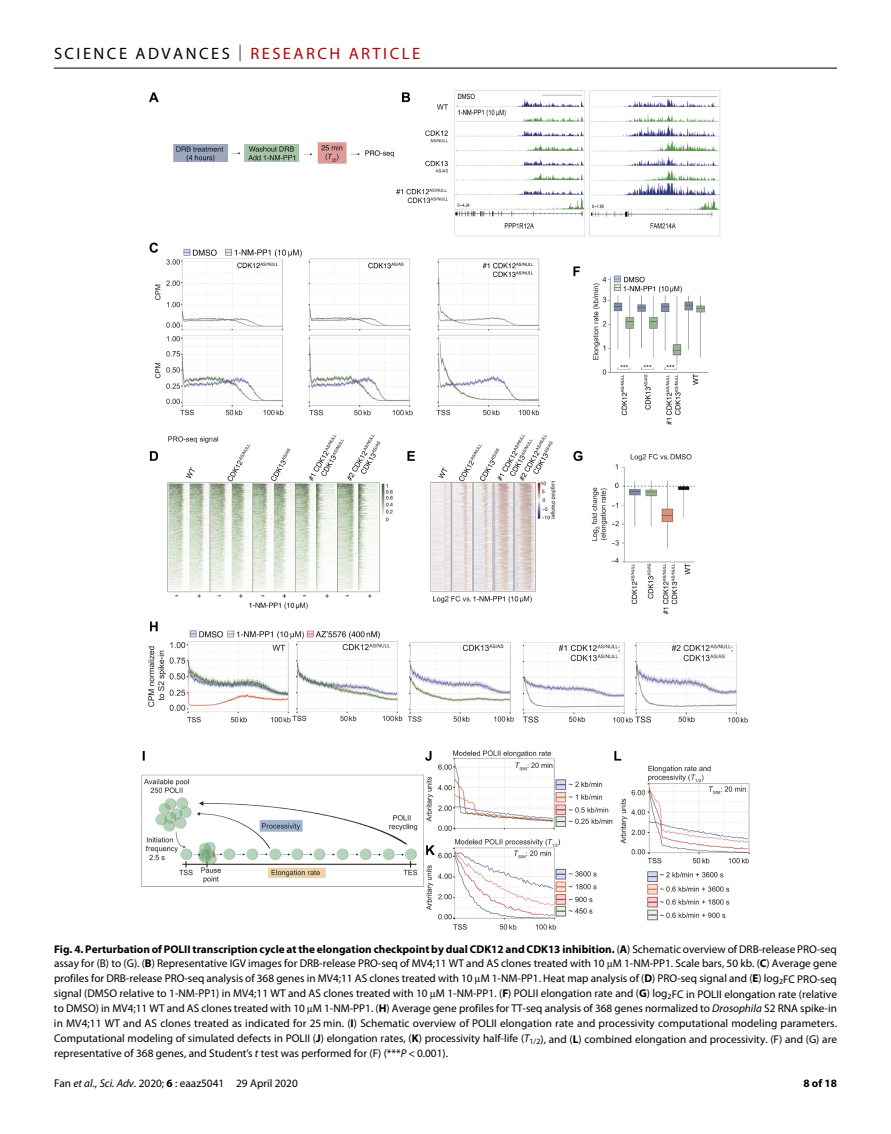
<style>
.page{position:relative;width:891px;height:1134px;background:#fff}
.page>*{position:absolute;margin:0;border:0;box-sizing:border-box;transform-origin:0 0}
.t1{font:16.5px "Myriad Pro";letter-spacing:.15em;color:#000}
.t2{font:11.25px/15px "Myriad Pro";color:#000;text-align:justify}
.t3{font:700 11.25px "Myriad Pro";color:#000}
.s1{font-weight:300}
.s2{color:#b10508}
.s3{font-weight:700}
.s4{font-style:italic}
</style>
<div class="page">
<hr style="left:54px;top:68px;width:783px;height:1px;background:#000">
<img style="left:142px;top:90px;width:607px;height:839px">
<h1 class="t1" style="left:54px;top:40px;width:368px">SCIENCE ADVANCES <span class="s1">|</span> <span class="s2">RESEARCH ARTICLE</span></h1>
<p class="t2" style="left:54px;top:941px;width:785px"><span class="s3">Fig. 4. Perturbation of POLII transcription cycle at the elongation checkpoint by dual CDK12 and CDK13 inhibition.</span> (<span class="s3">A</span>) Schematic overview of DRB-release PRO-seq assay for (B) to (G). (<span class="s3">B</span>) Representative IGV images for DRB-release PRO-seq of MV4;11 WT and AS clones treated with 10 M 1-NM-PP1. Scale bars, 50 kb. (<span class="s3">C</span>) Average gene profiles for DRB-release PRO-seq analysis of 368 genes in MV4;11 AS clones treated with 10 M 1-NM-PP1. Heat map analysis of (<span class="s3">D</span>) PRO-seq signal and (<span class="s3">E</span>) log<sub>2</sub>FC PRO-seq signal (DMSO relative to 1-NM-PP1) in MV4;11 WT and AS clones treated with 10 M 1-NM-PP1. (<span class="s3">F</span>) POLII elongation rate and (<span class="s3">G</span>) log<sub>2</sub>FC in POLII elongation rate (relative to DMSO) in MV4;11 WT and AS clones treated with 10 M 1-NM-PP1. (<span class="s3">H</span>) Average gene profiles for TT-seq analysis of 368 genes normalized to <span class="s4">Drosophila</span> S2 RNA spike-in in MV4;11 WT and AS clones treated as indicated for 25 min. (<span class="s3">I</span>) Schematic overview of POLII elongation rate and processivity computational modeling parameters.<br>Computational modeling of simulated defects in POLII (<span class="s3">J</span>) elongation rates, (<span class="s3">K</span>) processivity half-life (<span class="s4">T</span><sub>1/2</sub>), and (<span class="s3">L</span>) combined elongation and processivity. (F) and (G) are representative of 368 genes, and Student’s <span class="s4">t</span> test was performed for (F) (***<span class="s4">P</span> &lt; 0.001).</p>
<p class="t2" style="left:54px;top:1076px;width:245px">Fan <span class="s4">et al</span>., <span class="s4">Sci. Adv.</span> 2020; <span class="s3">6</span> : eaaz5041 29 April 2020</p>
<p class="t3" style="left:803px;top:1074px;width:35px">8 of 18</p>
</div>
